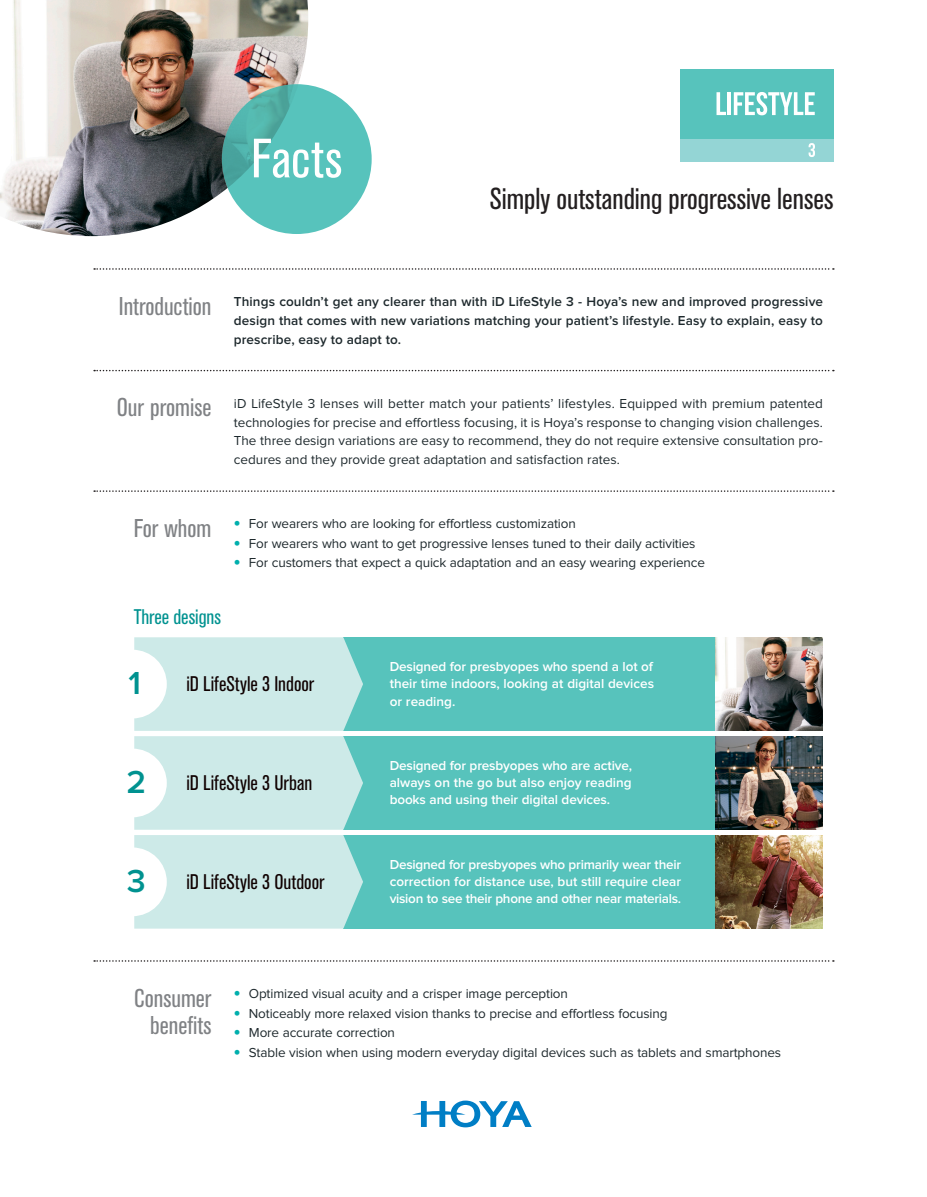
<style>
.page{position:relative;width:927px;height:1197px;background:#fff}
.page>*{position:absolute;margin:0;border:0;box-sizing:border-box;transform-origin:0 0}
.Cover_Heading{font:condensed 54.75px "Akzidenz Grotesk BE";letter-spacing:.01em;color:#fff}
.kopjes{font:600 33px "Proxima Nova";color:#009290}
.t1{font:condensed 30px "Akzidenz Grotesk BE";color:#231f20}
.t2{font:condensed 25.5px/27px "Akzidenz Grotesk BE";color:#808285;text-align:right}
.kopjes-2{font:condensed 21px "Akzidenz Grotesk BE";color:#100101}
.Intro{font:condensed 21px "Akzidenz Grotesk BE";color:#009290}
.Bullets{font:13.5px "Proxima Nova";letter-spacing:-.01em;color:#1e292d}
.Body_Hoya{font:13.5px "Proxima Nova";color:#1e292d}
.body{font:600 13.5px/17.2px "Proxima Nova";letter-spacing:-.01em;color:#fff;text-align:justify}
.Body_Hoya_Bold{font:600 13.5px "Proxima Nova";letter-spacing:.01em;color:#1e292d}
.s1{font-family:"Avenir LT";font-weight:800;color:#00afad}
</style>
<div class="page">
<img style="left:0;top:0;width:308px;height:236px">
<svg style="left:94px;top:370px;width:740px;height:1px"></svg>
<svg style="left:94px;top:490px;width:740px;height:2px"></svg>
<svg style="left:94px;top:960px;width:740px;height:2px"></svg>
<svg style="left:94px;top:268px;width:740px;height:2px"></svg>
<svg style="left:222px;top:84px;width:150px;height:150px;background:#55beb6"></svg>
<div style="left:343px;top:637px;width:480px;height:94px;background:#57c3bc"></div>
<div style="left:343px;top:736px;width:480px;height:94px;background:#57c3bc"></div>
<div style="left:343px;top:835px;width:480px;height:94px;background:#57c3bc"></div>
<svg style="left:134px;top:637px;width:229px;height:292px;background:#c9e9e6"></svg>
<div style="left:98px;top:650px;width:69px;height:68px;background:#fff;border-radius:50%"></div>
<img style="left:716px;top:637px;width:107px;height:94px">
<div style="left:98px;top:749px;width:69px;height:68px;background:#fff;border-radius:50%"></div>
<img style="left:716px;top:736px;width:107px;height:94px">
<div style="left:98px;top:847px;width:69px;height:69px;background:#fff;border-radius:50%"></div>
<img style="left:716px;top:835px;width:107px;height:94px">
<svg style="left:412px;top:1101px;width:120px;height:26px"></svg>
<div style="left:680px;top:138px;width:153px;height:24px;background:#94d5d5"></div>
<svg style="left:809px;top:143px;width:6px;height:14px"></svg>
<div style="left:680px;top:69px;width:153px;height:69px;background:#57c3bc"></div>
<svg style="left:717px;top:92px;width:9px;height:23px"></svg>
<hr style="left:728px;top:92px;width:3px;height:23px;background:#fff">
<svg style="left:734px;top:92px;width:81px;height:23px"></svg>
<svg style="left:0;top:0;width:5px;height:5px"></svg>
<p class="Cover_Heading" style="left:251px;top:128px;width:92px">Facts</p>
<p class="t1" style="left:490px;top:182px;width:345px">Simply outstanding progressive lenses</p>
<p class="t2" style="left:119px;top:293px;width:94px">Introduction</p>
<p class="Body_Hoya_Bold" style="left:234px;top:296px;width:591px">Things couldn’t get any clearer than with iD LifeStyle 3 - Hoya’s new and improved progressive</p>
<p class="Body_Hoya_Bold" style="left:234px;top:314px;width:591px">design that comes with new variations matching your patient’s lifestyle. Easy to explain, easy to</p>
<p class="Body_Hoya_Bold" style="left:234px;top:333px;width:169px">prescribe, easy to adapt to.</p>
<p class="t2" style="left:117px;top:394px;width:96px">Our promise</p>
<p class="Body_Hoya" style="left:234px;top:397px;width:591px">iD LifeStyle 3 lenses will better match your patients’ lifestyles. Equipped with premium patented</p>
<p class="Body_Hoya" style="left:234px;top:416px;width:591px">technologies for precise and effortless focusing, it is Hoya’s response to changing vision challenges.</p>
<p class="Body_Hoya" style="left:234px;top:435px;width:591px">The three design variations are easy to recommend, they do not require extensive consultation pro-</p>
<p class="Body_Hoya" style="left:234px;top:453px;width:387px">cedures and they provide great adaptation and satisfaction rates.</p>
<p class="t2" style="left:134px;top:515px;width:79px">For whom</p>
<p class="Bullets" style="left:234px;top:518px;width:343px"><span class="s1">•</span> For wearers who are looking for effortless customization</p>
<p class="Bullets" style="left:234px;top:537px;width:463px"><span class="s1">•</span> For wearers who want to get progressive lenses tuned to their daily activities</p>
<p class="Bullets" style="left:234px;top:557px;width:473px"><span class="s1">•</span> For customers that expect a quick adaptation and an easy wearing experience</p>
<p class="Intro" style="left:134px;top:605px;width:89px">Three designs</p>
<p class="kopjes" style="left:129px;top:668px;width:14px">1</p>
<p class="kopjes-2" style="left:186px;top:672px;width:129px">iD LifeStyle 3 Indoor</p>
<p class="body" style="left:390px;top:659px;width:265px">Designed for presbyopes who spend a lot of</p>
<p class="body" style="left:390px;top:676px;width:266px">their time indoors, looking at digital devices</p>
<p class="body" style="left:390px;top:693px;width:67px">or reading.</p>
<p class="kopjes" style="left:127px;top:767px;width:21px">2</p>
<p class="kopjes-2" style="left:186px;top:771px;width:127px">iD LifeStyle 3 Urban</p>
<p class="body" style="left:390px;top:757px;width:244px">Designed for presbyopes who are active, always on the go but also enjoy reading books and using their digital devices.</p>
<p class="kopjes" style="left:127px;top:866px;width:20px">3</p>
<p class="kopjes-2" style="left:186px;top:870px;width:140px">iD LifeStyle 3 Outdoor</p>
<p class="body" style="left:390px;top:856px;width:293px">Designed for presbyopes who primarily wear their</p>
<p class="body" style="left:390px;top:874px;width:293px">correction for distance use, but still require clear</p>
<p class="body" style="left:390px;top:891px;width:293px">vision to see their phone and other near materials.</p>
<p class="t2" style="left:134px;top:985px;width:79px">Consumer benefits</p>
<p class="Bullets" style="left:234px;top:988px;width:336px"><span class="s1">•</span> Optimized visual acuity and a crisper image perception</p>
<p class="Bullets" style="left:234px;top:1007px;width:435px"><span class="s1">•</span> Noticeably more relaxed vision thanks to precise and effortless focusing</p>
<p class="Bullets" style="left:234px;top:1027px;width:163px"><span class="s1">•</span> More accurate correction</p>
<p class="Bullets" style="left:234px;top:1046px;width:549px"><span class="s1">•</span> Stable vision when using modern everyday digital devices such as tablets and smartphones</p>
</div>
